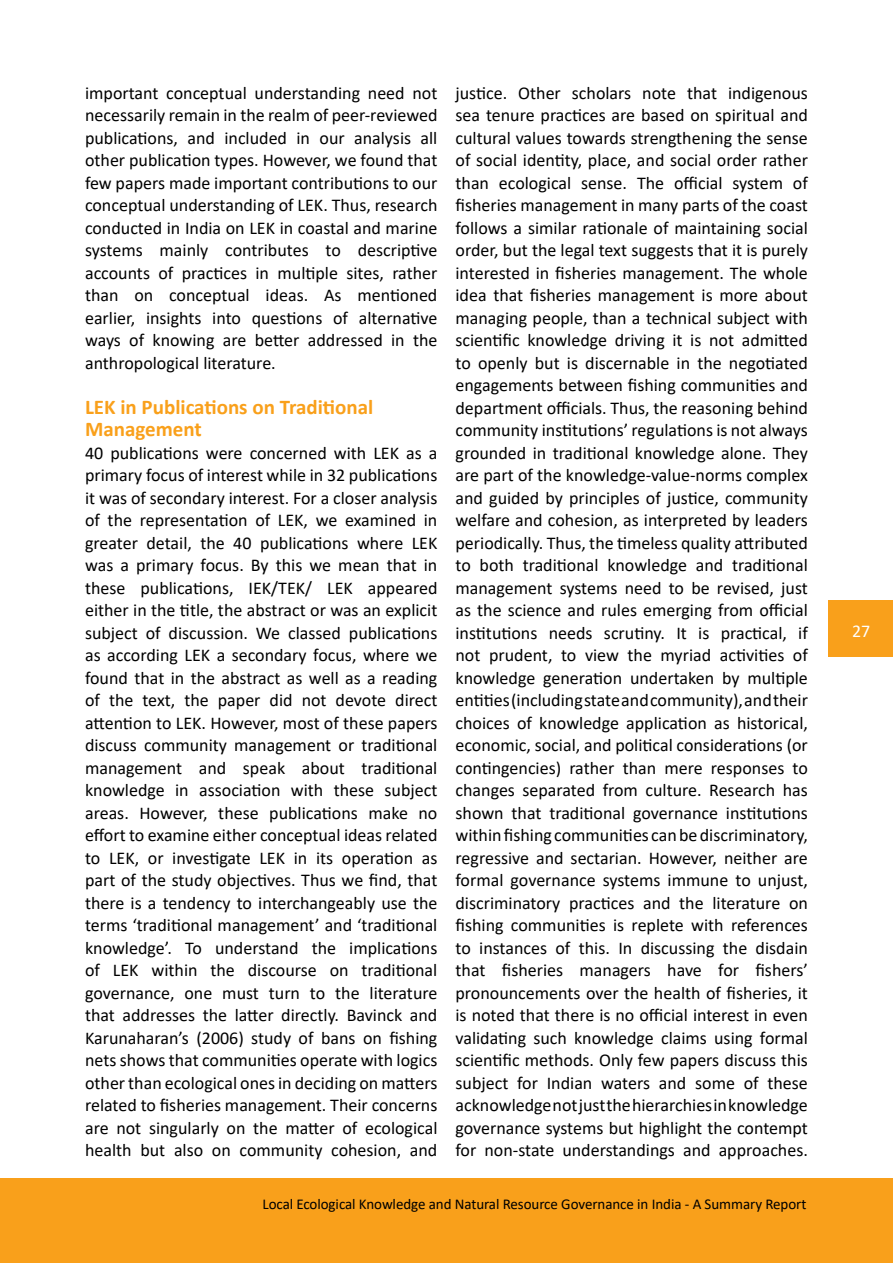
<style>
.page{position:relative;width:893px;height:1263px;background:#fff}
.page>*{position:absolute;margin:0;border:0;box-sizing:border-box;transform-origin:0 0}
.t1{font:700 21px/22.5px "Calibri";color:#f9a01b}
.t2{font:18px/22.5px "Calibri";color:#000;text-align:justify}
.t3{font:18px "Calibri";color:#fff}
.t4{font:15px "Calibri";letter-spacing:-.005em;color:#000}
</style>
<div class="page">
<div style="left:0;top:1178px;width:893px;height:85px;background:#f9a01b"></div>
<div style="left:829px;top:601px;width:64px;height:56px;background:#f9a01b"></div>
<p class="t2" style="left:85px;top:81px;width:354px">important conceptual understanding need not necessarily remain in the realm of peer-reviewed publications, and included in our analysis all other publication types. However, we found that few papers made important contributions to our conceptual understanding of LEK. Thus, research conducted in India on LEK in coastal and marine systems mainly contributes to descriptive accounts of practices in multiple sites, rather than on conceptual ideas. As mentioned earlier, insights into questions of alternative ways of knowing are better addressed in the anthropological literature.</p>
<p class="t1" style="left:85px;top:395px;width:290px">LEK in Publications on Traditional<br>Management</p>
<p class="t2" style="left:85px;top:441px;width:354px">40 publications were concerned with LEK as a primary focus of interest while in 32 publications it was of secondary interest. For a closer analysis of the representation of LEK, we examined in greater detail, the 40 publications where LEK was a primary focus. By this we mean that in these publications, IEK/TEK/ LEK appeared either in the title, the abstract or was an explicit subject of discussion. We classed publications as according LEK a secondary focus, where we found that in the abstract as well as a reading of the text, the paper did not devote direct attention to LEK. However, most of these papers discuss community management or traditional management and speak about traditional knowledge in association with these subject areas. However, these publications make no effort to examine either conceptual ideas related to LEK, or investigate LEK in its operation as part of the study objectives. Thus we find, that there is a tendency to interchangeably use the terms ‘traditional management’ and ‘traditional knowledge’. To understand the implications of LEK within the discourse on traditional governance, one must turn to the literature that addresses the latter directly. Bavinck and Karunaharan’s (2006) study of bans on fishing nets shows that communities operate with logics other than ecological ones in deciding on matters related to fisheries management. Their concerns are not singularly on the matter of ecological health but also on community cohesion, and</p>
<p class="t2" style="left:455px;top:81px;width:354px">justice. Other scholars note that indigenous sea tenure practices are based on spiritual and cultural values towards strengthening the sense of social identity, place, and social order rather than ecological sense. The official system of fisheries management in many parts of the coast follows a similar rationale of maintaining social order, but the legal text suggests that it is purely interested in fisheries management. The whole idea that fisheries management is more about managing people, than a technical subject with scientific knowledge driving it is not admitted to openly but is discernable in the negotiated engagements between fishing communities and department officials. Thus, the reasoning behind community institutions’ regulations is not always grounded in traditional knowledge alone. They are part of the knowledge-value-norms complex and guided by principles of justice, community welfare and cohesion, as interpreted by leaders periodically. Thus, the timeless quality attributed to both traditional knowledge and traditional management systems need to be revised, just as the science and rules emerging from official institutions needs scrutiny. It is practical, if not prudent, to view the myriad activities of knowledge generation undertaken by multiple entities (including state and community), and their choices of knowledge application as historical, economic, social, and political considerations (or contingencies) rather than mere responses to changes separated from culture. Research has shown that traditional governance institutions within fishing communities can be discriminatory, regressive and sectarian. However, neither are formal governance systems immune to unjust, discriminatory practices and the literature on fishing communities is replete with references to instances of this. In discussing the disdain that fisheries managers have for fishers’ pronouncements over the health of fisheries, it is noted that there is no official interest in even validating such knowledge claims using formal scientific methods. Only few papers discuss this subject for Indian waters and some of these acknowledge not just the hierarchies in knowledge governance systems but highlight the contempt for non-state understandings and approaches.</p>
<p class="t4" style="left:262px;top:1194px;width:545px">Local Ecological Knowledge and Natural Resource Governance in India - A Summary Report</p>
<p class="t3" style="left:852px;top:618px;width:20px">27</p>
</div>
